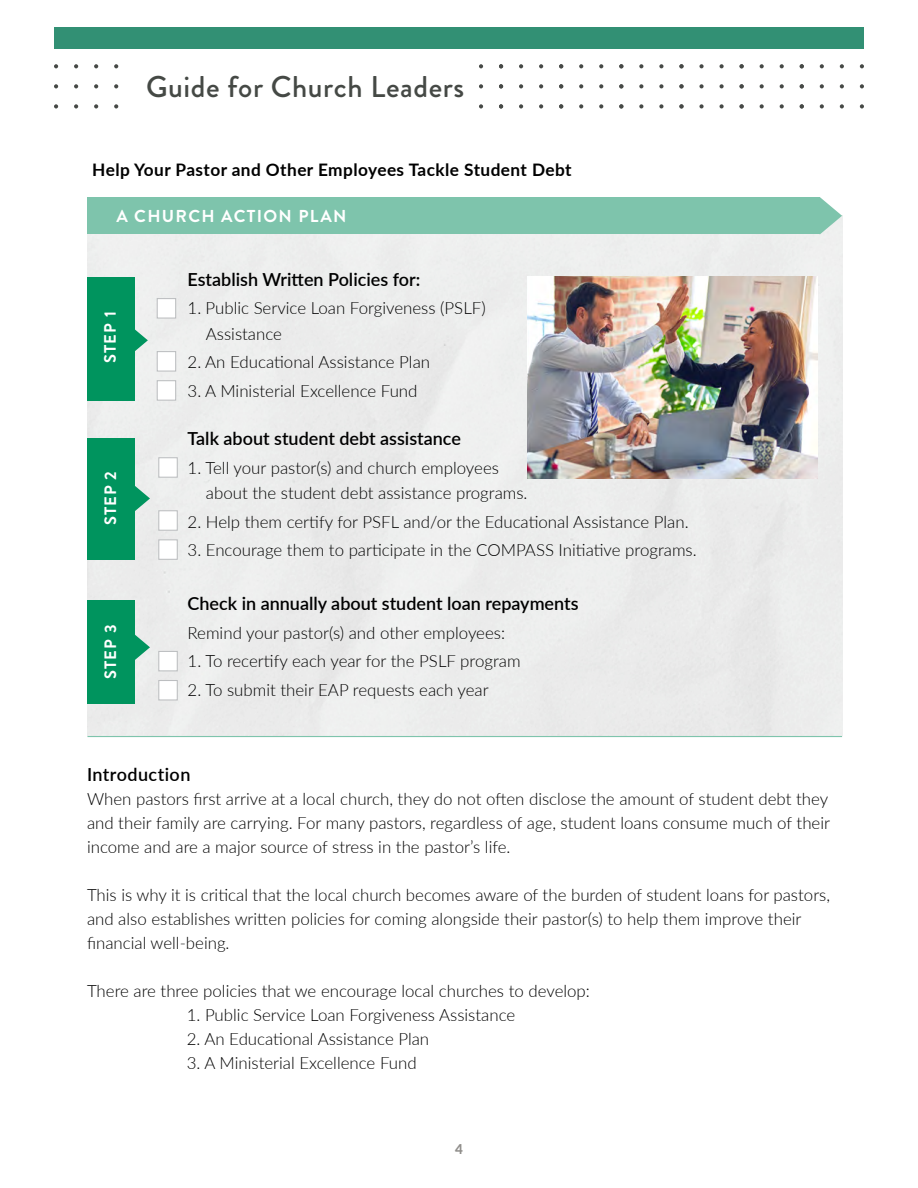
<style>
.page{position:relative;width:918px;height:1188px;background:#fff}
.page>*{position:absolute;margin:0;border:0;box-sizing:border-box;transform-origin:0 0}
.t1{font:500 30px "Brandon Grotesque";letter-spacing:.02em;color:#454945}
.t2{font:600 18px "Lato";color:#000}
.t3{font:600 18px "Lato";letter-spacing:.025em;color:#000}
.t4{font:700 17.25px "Lato";letter-spacing:.025em;color:#000}
.t5{font:700 17.25px "Brandon Grotesque";letter-spacing:.075em;color:#fff}
.t6{font:300 16.8px/24px "Lato";color:#000}
.t7{font:700 16.5px "Brandon Grotesque";letter-spacing:.07em;color:#fff}
.t8{font:800 13.5px "Lato";color:#908e8b}
</style>
<div class="page">
<div style="left:54px;top:28px;width:810px;height:21px;background:#329074"></div>
<svg style="left:54px;top:64px;width:4px;height:4px"></svg>
<svg style="left:74px;top:64px;width:4px;height:4px"></svg>
<svg style="left:94px;top:64px;width:4px;height:4px"></svg>
<svg style="left:114px;top:64px;width:4px;height:4px"></svg>
<svg style="left:54px;top:84px;width:4px;height:4px"></svg>
<svg style="left:74px;top:84px;width:4px;height:4px"></svg>
<svg style="left:94px;top:84px;width:4px;height:4px"></svg>
<svg style="left:114px;top:84px;width:4px;height:4px"></svg>
<svg style="left:54px;top:104px;width:4px;height:4px"></svg>
<svg style="left:74px;top:104px;width:4px;height:4px"></svg>
<svg style="left:94px;top:104px;width:4px;height:4px"></svg>
<svg style="left:114px;top:104px;width:4px;height:4px"></svg>
<svg style="left:519px;top:64px;width:4px;height:4px"></svg>
<svg style="left:539px;top:64px;width:4px;height:4px"></svg>
<svg style="left:519px;top:84px;width:4px;height:4px"></svg>
<svg style="left:539px;top:84px;width:4px;height:4px"></svg>
<svg style="left:519px;top:104px;width:4px;height:4px"></svg>
<svg style="left:539px;top:104px;width:4px;height:4px"></svg>
<svg style="left:559px;top:64px;width:4px;height:4px"></svg>
<svg style="left:579px;top:64px;width:4px;height:4px"></svg>
<svg style="left:599px;top:64px;width:4px;height:4px"></svg>
<svg style="left:559px;top:84px;width:4px;height:4px"></svg>
<svg style="left:579px;top:84px;width:4px;height:4px"></svg>
<svg style="left:599px;top:84px;width:4px;height:4px"></svg>
<svg style="left:559px;top:104px;width:4px;height:4px"></svg>
<svg style="left:579px;top:104px;width:4px;height:4px"></svg>
<svg style="left:599px;top:104px;width:4px;height:4px"></svg>
<svg style="left:619px;top:64px;width:4px;height:4px"></svg>
<svg style="left:639px;top:64px;width:4px;height:4px"></svg>
<svg style="left:659px;top:64px;width:5px;height:4px"></svg>
<svg style="left:619px;top:84px;width:4px;height:4px"></svg>
<svg style="left:639px;top:84px;width:4px;height:4px"></svg>
<svg style="left:659px;top:84px;width:5px;height:4px"></svg>
<svg style="left:619px;top:104px;width:4px;height:4px"></svg>
<svg style="left:639px;top:104px;width:4px;height:4px"></svg>
<svg style="left:659px;top:104px;width:5px;height:4px"></svg>
<svg style="left:679px;top:64px;width:5px;height:4px"></svg>
<svg style="left:699px;top:64px;width:5px;height:4px"></svg>
<svg style="left:720px;top:64px;width:4px;height:4px"></svg>
<svg style="left:679px;top:84px;width:5px;height:4px"></svg>
<svg style="left:699px;top:84px;width:5px;height:4px"></svg>
<svg style="left:720px;top:84px;width:4px;height:4px"></svg>
<svg style="left:679px;top:104px;width:5px;height:4px"></svg>
<svg style="left:699px;top:104px;width:5px;height:4px"></svg>
<svg style="left:720px;top:104px;width:4px;height:4px"></svg>
<svg style="left:740px;top:64px;width:4px;height:4px"></svg>
<svg style="left:760px;top:64px;width:4px;height:4px"></svg>
<svg style="left:780px;top:64px;width:4px;height:4px"></svg>
<svg style="left:740px;top:84px;width:4px;height:4px"></svg>
<svg style="left:760px;top:84px;width:4px;height:4px"></svg>
<svg style="left:780px;top:84px;width:4px;height:4px"></svg>
<svg style="left:740px;top:104px;width:4px;height:4px"></svg>
<svg style="left:760px;top:104px;width:4px;height:4px"></svg>
<svg style="left:780px;top:104px;width:4px;height:4px"></svg>
<svg style="left:800px;top:64px;width:4px;height:4px"></svg>
<svg style="left:820px;top:64px;width:4px;height:4px"></svg>
<svg style="left:840px;top:64px;width:4px;height:4px"></svg>
<svg style="left:860px;top:64px;width:4px;height:4px"></svg>
<svg style="left:800px;top:84px;width:4px;height:4px"></svg>
<svg style="left:820px;top:84px;width:4px;height:4px"></svg>
<svg style="left:840px;top:84px;width:4px;height:4px"></svg>
<svg style="left:860px;top:84px;width:4px;height:4px"></svg>
<svg style="left:800px;top:104px;width:4px;height:4px"></svg>
<svg style="left:820px;top:104px;width:4px;height:4px"></svg>
<svg style="left:840px;top:104px;width:4px;height:4px"></svg>
<svg style="left:860px;top:104px;width:4px;height:4px"></svg>
<svg style="left:479px;top:64px;width:4px;height:4px"></svg>
<svg style="left:499px;top:64px;width:4px;height:4px"></svg>
<svg style="left:479px;top:84px;width:4px;height:4px"></svg>
<svg style="left:499px;top:84px;width:4px;height:4px"></svg>
<svg style="left:479px;top:104px;width:4px;height:4px"></svg>
<svg style="left:499px;top:104px;width:4px;height:4px"></svg>
<div style="left:87px;top:277px;width:48px;height:124px;background:#00945e"></div>
<svg style="left:135px;top:327px;width:13px;height:27px"></svg>
<svg style="left:135px;top:485px;width:15px;height:27px"></svg>
<svg style="left:135px;top:634px;width:15px;height:27px"></svg>
<div style="left:158px;top:457px;width:20px;height:21px;background:#fff;border:1px solid #bcbec0"></div>
<div style="left:158px;top:510px;width:20px;height:21px;background:#fff;border:1px solid #bcbec0"></div>
<div style="left:158px;top:539px;width:20px;height:21px;background:#fff;border:1px solid #bcbec0"></div>
<div style="left:158px;top:651px;width:20px;height:20px;background:#fff;border:1px solid #bcbec0"></div>
<div style="left:158px;top:680px;width:20px;height:20px;background:#fff;border:1px solid #bcbec0"></div>
<div style="left:157px;top:298px;width:19px;height:21px;background:#fff;border:1px solid #bcbec0"></div>
<div style="left:157px;top:351px;width:19px;height:21px;background:#fff;border:1px solid #bcbec0"></div>
<div style="left:157px;top:380px;width:19px;height:21px;background:#fff;border:1px solid #bcbec0"></div>
<hr style="left:87px;top:736px;width:755px;height:1px;background:#7ec4ac">
<div style="left:87px;top:197px;width:733px;height:37px;background:#7ec4ac"></div>
<svg style="left:820px;top:197px;width:22px;height:38px"></svg>
<div style="left:87px;top:438px;width:48px;height:122px;background:#00945e"></div>
<div style="left:87px;top:600px;width:48px;height:104px;background:#00945e"></div>
<img style="left:527px;top:276px;width:290px;height:203px">
<h1 class="t1" style="left:146px;top:66px;width:320px">Guide for Church Leaders</h1>
<p class="t4" style="left:92px;top:157px;width:481px">Help Your Pastor and Other Employees Tackle Student Debt</p>
<p class="t5" style="left:116px;top:204px;width:232px">A CHURCH ACTION PLAN</p>
<p class="t7" style="left:99px;top:363px;width:53px;rotate:-90deg">STEP 1</p>
<p class="t7" style="left:99px;top:525px;width:55px;rotate:-90deg">STEP 2</p>
<p class="t7" style="left:99px;top:679px;width:56px;rotate:-90deg">STEP 3</p>
<p class="t2" style="left:188px;top:266px;width:234px">Establish Written Policies for:</p>
<p class="t6" style="left:206px;top:295px;width:281px;line-height:25.5px;text-indent:-18px">1. Public Service Loan Forgiveness (PSLF)<br>Assistance</p>
<p class="t6" style="left:188px;top:350px;width:244px">2. An Educational Assistance Plan</p>
<p class="t6" style="left:188px;top:378px;width:231px">3. A Ministerial Excellence Fund</p>
<p class="t2" style="left:188px;top:426px;width:275px">Talk about student debt assistance</p>
<p class="t6" style="left:206px;top:454px;width:323px;line-height:25.5px;text-indent:-18px">1. Tell your pastor(s) and church employees about the student debt assistance programs.</p>
<p class="t6" style="left:188px;top:509px;width:503px">2. Help them certify for PSFL and/or the Educational Assistance Plan.</p>
<p class="t6" style="left:188px;top:538px;width:511px">3. Encourage them to participate in the COMPASS Initiative programs.</p>
<p class="t2" style="left:188px;top:591px;width:393px">Check in annually about student loan repayments</p>
<p class="t6" style="left:188px;top:620px;width:319px">Remind your pastor(s) and other employees:</p>
<p class="t6" style="left:188px;top:649px;width:335px">1. To recertify each year for the PSLF program</p>
<p class="t6" style="left:188px;top:677px;width:303px">2. To submit their EAP requests each year</p>
<p class="t3" style="left:87px;top:761px;width:105px">Introduction</p>
<p class="t6" style="left:87px;top:786px;width:745px;text-align:justify">When pastors first arrive at a local church, they do not often disclose the amount of student debt they and their family are carrying. For many pastors, regardless of age, student loans consume much of their income and are a major source of stress in the pastor’s life.</p>
<p class="t6" style="left:87px;top:882px;width:745px">This is why it is critical that the local church becomes aware of the burden of student loans for pastors, and also establishes written policies for coming alongside their pastor(s) to help them improve their financial well-being.</p>
<p class="t6" style="left:87px;top:978px;width:504px">There are three policies that we encourage local churches to develop:</p>
<p class="t6" style="left:187px;top:1002px;width:330px">1. Public Service Loan Forgiveness Assistance</p>
<p class="t6" style="left:187px;top:1026px;width:244px">2. An Educational Assistance Plan</p>
<p class="t6" style="left:187px;top:1050px;width:231px">3. A Ministerial Excellence Fund</p>
<p class="t8" style="left:455px;top:1139px;width:9px">4</p>
</div>
